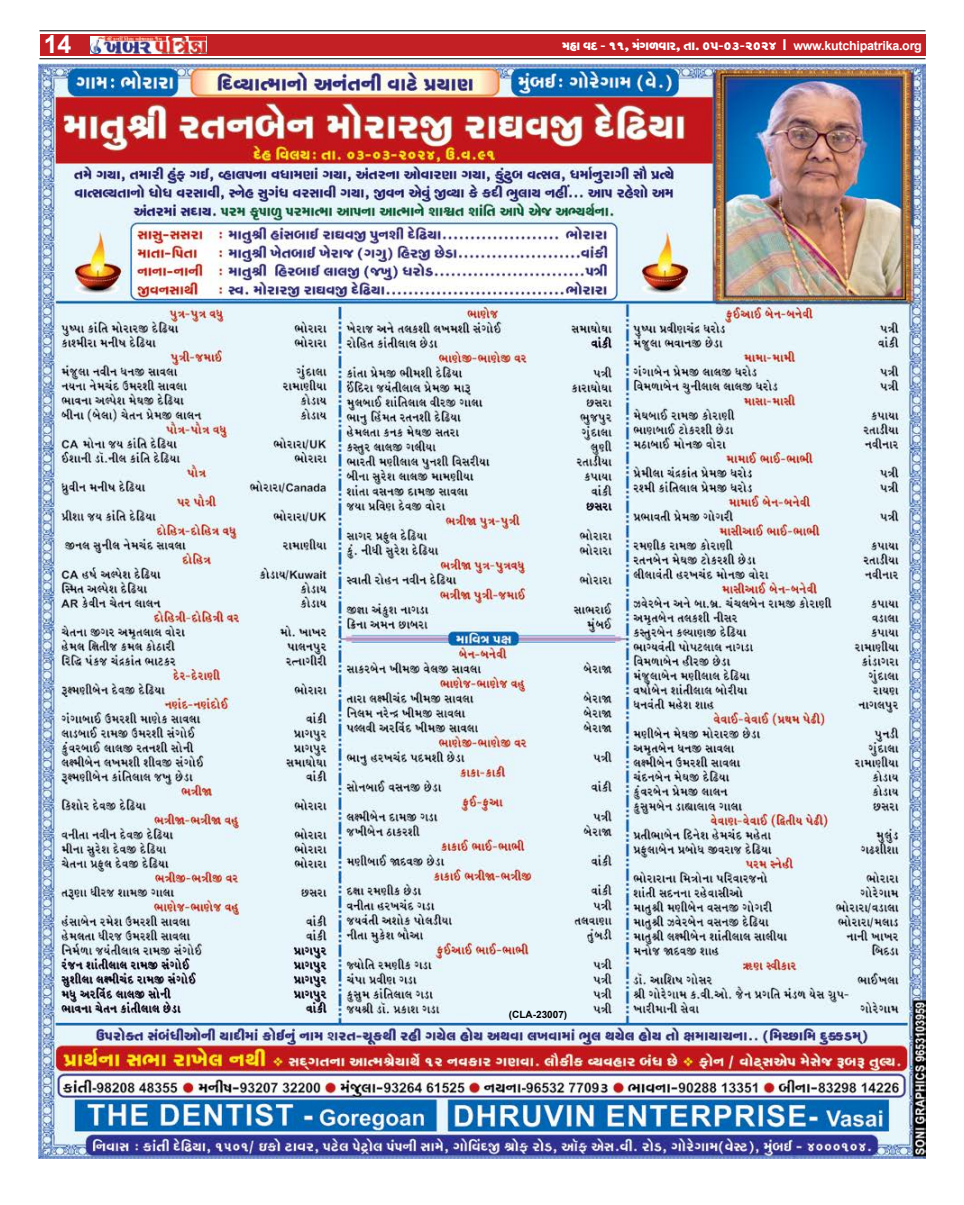
<style>
.page{position:relative;width:964px;height:1205px;background:#fff}
.page>*{position:absolute;margin:0;border:0;box-sizing:border-box;transform-origin:0 0}
.t1{font:700 25px "Arial";color:#fff}
.t2{font:15px "SHREE GUJ7";letter-spacing:-.02em;color:#fff}
.t3{font:700 10px "Arial";color:#000}
.s1{font-family:"Arial";font-weight:700}
.s2{font-family:"Arial";font-weight:700;font-size:12.5px}
</style>
<div class="page">
<div style="left:40px;top:34px;width:172px;height:21px;background:#c22025"></div>
<div style="left:212px;top:34px;width:714px;height:21px;background:#c22025"></div>
<hr style="left:39px;top:58px;width:886px;height:1px;background:#000">
<hr style="left:39px;top:30px;width:886px;height:1px;background:#000">
<img style="left:90px;top:36px;width:116px;height:17px">
<img style="left:39px;top:64px;width:886px;height:1095px">
<h1 class="t1" style="left:44px;top:27px;width:29px">14</h1>
<p class="t2" style="left:562px;top:38px;width:361px">dlp hv$ - 11, d„Nmhpf, sp. 05-03-2024 <span class="s1">I</span> <span class="s2">www.kutchipatrika.org</span></p>
<p class="t3" style="left:509px;top:1007px;width:60px">(CLA-23007)</p>
</div>
